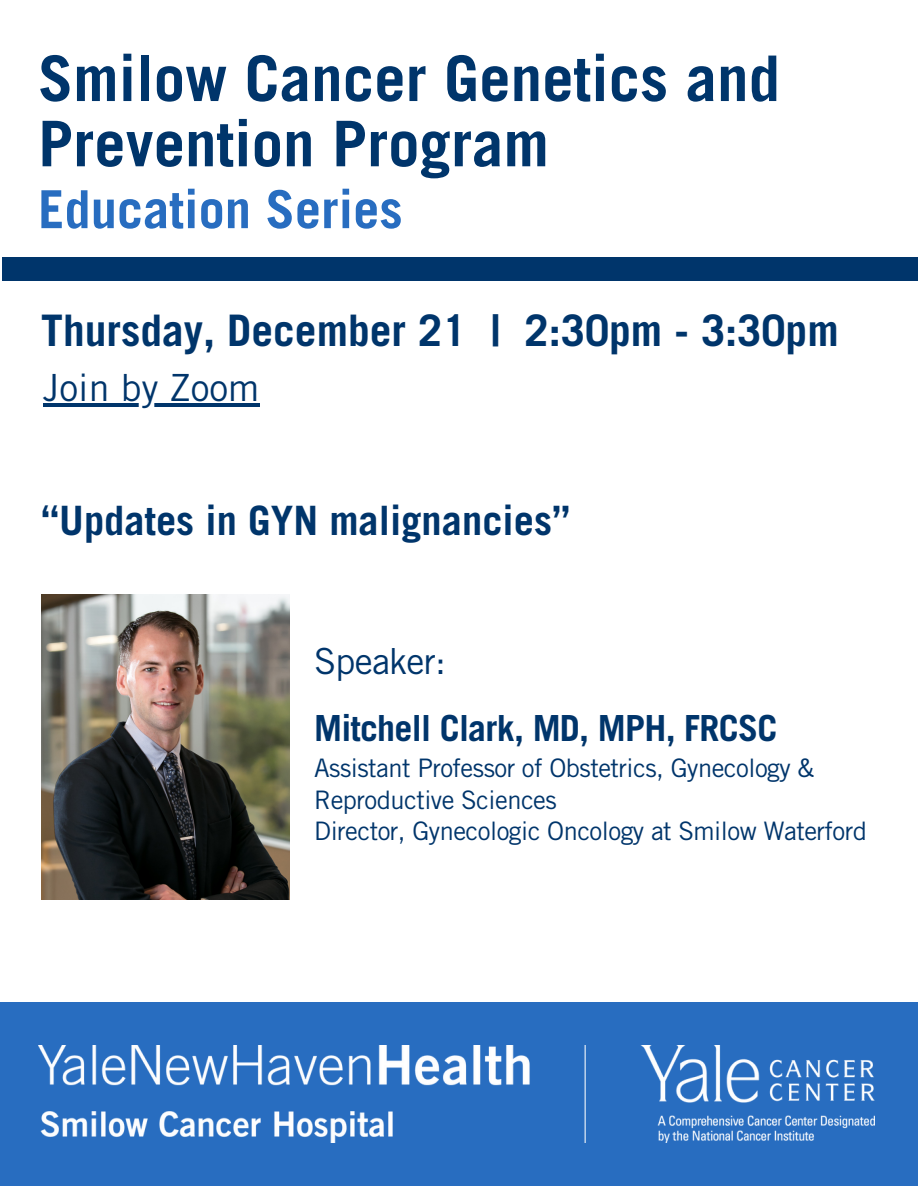
<style>
.page{position:relative;width:918px;height:1188px;background:#fff}
.page>*{position:absolute;margin:0;border:0;box-sizing:border-box;transform-origin:0 0}
.t1{font:700 63px/65.2px "Trade Gothic LT Std";color:#00356b}
.t2{font:700 52.5px "Trade Gothic LT Std";color:#286dc0}
.t3{font:700 43.5px "Trade Gothic LT Std";color:#00356b}
.t4{font:700 40.5px "Trade Gothic LT Std";color:#00356b}
.t5{font:37.5px "Trade Gothic LT Std";color:#00356b}
.t6{font:700 36px "Trade Gothic LT Std";letter-spacing:-.02em;color:#00356b}
.t7{font:36px "Trade Gothic LT Std";letter-spacing:-.02em;color:#00356b}
.t8{font:25.5px/31.5px "Trade Gothic LT Std";letter-spacing:-.02em;color:#00356b}
</style>
<div class="page">
<div style="left:2px;top:257px;width:916px;height:24px;background:#00356b"></div>
<div style="left:0;top:1002px;width:918px;height:184px;background:#286dc0"></div>
<img style="left:38px;top:1046px;width:836px;height:96px">
<img style="left:41px;top:594px;width:249px;height:306px">
<hr style="left:43px;top:403px;width:216px;height:4px;background:#00356b">
<p class="t1" style="left:38px;top:54px;width:743px">Smilow Cancer Genetics and<br>Prevention Program</p>
<p class="t2" style="left:38px;top:190px;width:366px">Education Series</p>
<p class="t3" style="left:41px;top:315px;width:799px">Thursday, December 21 | 2:30pm - 3:30pm</p>
<p class="t5" style="left:43px;top:374px;width:218px">Join by Zoom</p>
<p class="t4" style="left:41px;top:506px;width:530px">“Updates in GYN malignancies”</p>
<p class="t7" style="left:314px;top:648px;width:133px">Speaker:</p>
<p class="t6" style="left:314px;top:715px;width:465px">Mitchell Clark, MD, MPH, FRCSC</p>
<p class="t8" style="left:314px;top:756px;width:502px">Assistant Professor of Obstetrics, Gynecology &amp;<br>Reproductive Sciences</p>
<p class="t8" style="left:314px;top:819px;width:554px">Director, Gynecologic Oncology at Smilow Waterford</p>
</div>
